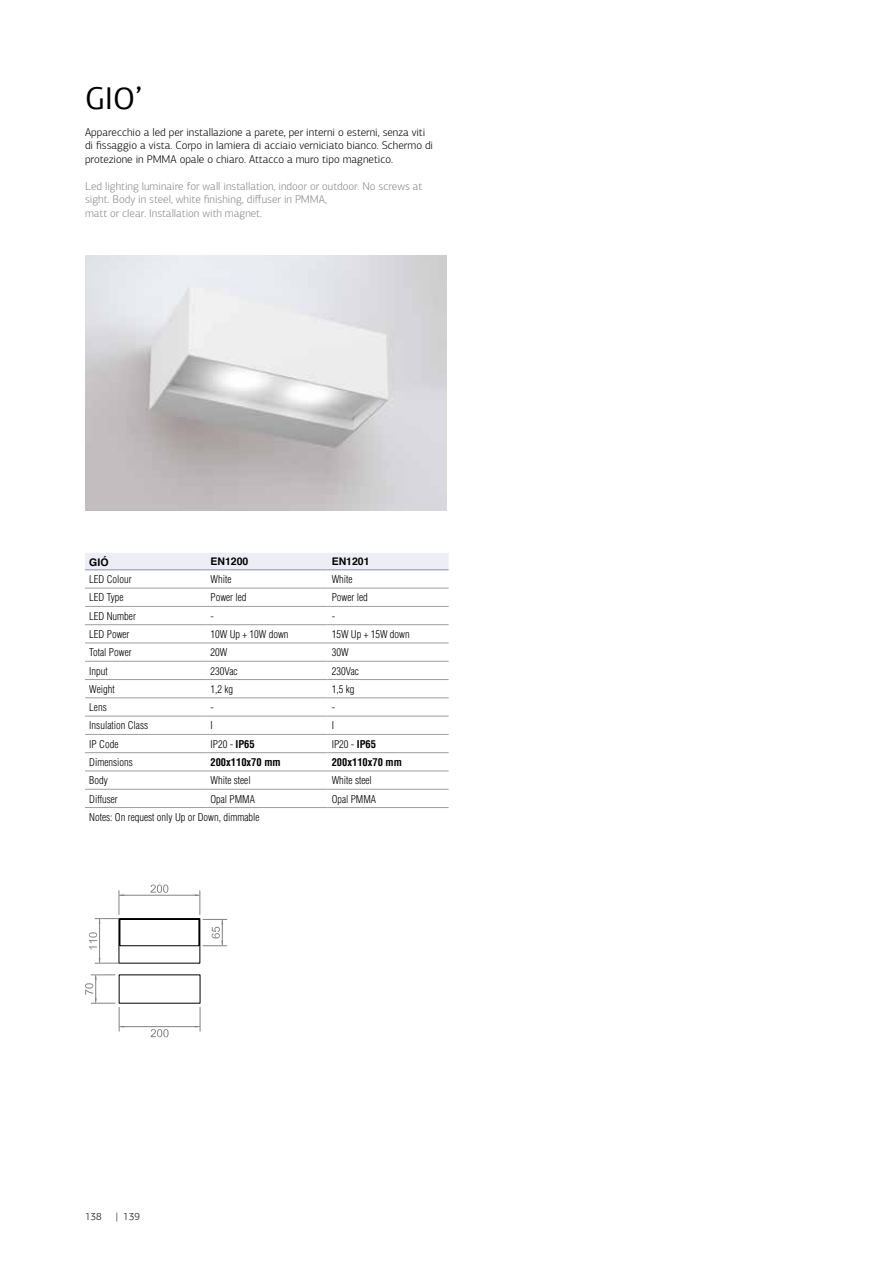
<style>
.page{position:relative;width:893px;height:1263px;background:#fff}
.page>*{position:absolute;margin:0;border:0;box-sizing:border-box;transform-origin:0 0}
.t1{font:31.5px "PF Agora Sans Pro";color:#000}
.t2{font:300 11.25px/13.5px "PF Agora Sans Pro";color:#000}
.t3{font:300 11.25px/13.5px "PF Agora Sans Pro";color:#87888a}
.t4{font:300 condensed 10.5px "Helvetica";color:#000}
.t5{font:700 condensed 10.5px "Helvetica";color:#000}
.t6{font:700 10.5px "Helvetica";color:#000}
.t7{font:300 10.5px "PF Agora Sans Pro";color:#000}
.s1{font-weight:700}
</style>
<div class="page">
<img style="left:85px;top:255px;width:361px;height:255px">
<div style="left:85px;top:553px;width:364px;height:16px;background:#ededf6"></div>
<hr style="left:85px;top:588px;width:121px;height:1px;background:#9c9e9f">
<hr style="left:206px;top:588px;width:121px;height:1px;background:#9c9e9f">
<hr style="left:327px;top:588px;width:122px;height:1px;background:#9c9e9f">
<hr style="left:85px;top:606px;width:121px;height:1px;background:#9c9e9f">
<hr style="left:206px;top:606px;width:121px;height:1px;background:#9c9e9f">
<hr style="left:327px;top:606px;width:122px;height:1px;background:#9c9e9f">
<hr style="left:85px;top:624px;width:121px;height:1px;background:#9c9e9f">
<hr style="left:206px;top:624px;width:121px;height:1px;background:#9c9e9f">
<hr style="left:327px;top:624px;width:122px;height:1px;background:#9c9e9f">
<hr style="left:85px;top:643px;width:121px;height:1px;background:#9c9e9f">
<hr style="left:206px;top:643px;width:121px;height:1px;background:#9c9e9f">
<hr style="left:327px;top:643px;width:122px;height:1px;background:#9c9e9f">
<hr style="left:85px;top:661px;width:121px;height:1px;background:#9c9e9f">
<hr style="left:206px;top:661px;width:121px;height:1px;background:#9c9e9f">
<hr style="left:327px;top:661px;width:122px;height:1px;background:#9c9e9f">
<hr style="left:85px;top:679px;width:121px;height:1px;background:#9c9e9f">
<hr style="left:206px;top:679px;width:121px;height:1px;background:#9c9e9f">
<hr style="left:327px;top:679px;width:122px;height:1px;background:#9c9e9f">
<hr style="left:85px;top:697px;width:121px;height:1px;background:#9c9e9f">
<hr style="left:206px;top:697px;width:121px;height:1px;background:#9c9e9f">
<hr style="left:327px;top:697px;width:122px;height:1px;background:#9c9e9f">
<hr style="left:85px;top:716px;width:121px;height:1px;background:#9c9e9f">
<hr style="left:206px;top:716px;width:121px;height:1px;background:#9c9e9f">
<hr style="left:327px;top:716px;width:122px;height:1px;background:#9c9e9f">
<hr style="left:85px;top:734px;width:121px;height:1px;background:#9c9e9f">
<hr style="left:206px;top:734px;width:121px;height:1px;background:#9c9e9f">
<hr style="left:327px;top:734px;width:122px;height:1px;background:#9c9e9f">
<hr style="left:85px;top:752px;width:121px;height:1px;background:#9c9e9f">
<hr style="left:206px;top:752px;width:121px;height:1px;background:#9c9e9f">
<hr style="left:327px;top:752px;width:122px;height:1px;background:#9c9e9f">
<hr style="left:85px;top:771px;width:121px;height:1px;background:#9c9e9f">
<hr style="left:206px;top:771px;width:121px;height:1px;background:#9c9e9f">
<hr style="left:327px;top:771px;width:122px;height:1px;background:#9c9e9f">
<hr style="left:85px;top:789px;width:121px;height:1px;background:#9c9e9f">
<hr style="left:206px;top:789px;width:121px;height:1px;background:#9c9e9f">
<hr style="left:327px;top:789px;width:122px;height:1px;background:#9c9e9f">
<hr style="left:85px;top:807px;width:121px;height:1px;background:#9c9e9f">
<hr style="left:206px;top:807px;width:121px;height:1px;background:#9c9e9f">
<hr style="left:327px;top:807px;width:122px;height:1px;background:#9c9e9f">
<hr style="left:85px;top:569px;width:121px;height:1px;background:#908eba">
<hr style="left:206px;top:569px;width:121px;height:1px;background:#908eba">
<hr style="left:327px;top:569px;width:122px;height:1px;background:#908eba">
<svg style="left:85px;top:884px;width:142px;height:153px"></svg>
<h1 class="t1" style="left:85px;top:79px;width:58px">GIO’</h1>
<p class="t2" style="left:85px;top:125px;width:350px">Apparecchio a led per installazione a parete, per interni o esterni, senza viti di fissaggio a vista. Corpo in lamiera di acciaio verniciato bianco. Schermo di protezione in PMMA opale o chiaro. Attacco a muro tipo magnetico.</p>
<p class="t3" style="left:85px;top:179px;width:339px">Led lighting luminaire for wall installation, indoor or outdoor. No screws at sight. Body in steel, white finishing, diffuser in PMMA,<br>matt or clear. Installation with magnet.</p>
<p class="t6" style="left:89px;top:554px;width:21px">GIÓ</p>
<p class="t6" style="left:210px;top:553px;width:39px">EN1200</p>
<p class="t6" style="left:332px;top:553px;width:39px">EN1201</p>
<p class="t4" style="left:89px;top:573px;width:44px">LED Colour</p>
<p class="t4" style="left:210px;top:573px;width:22px">White</p>
<p class="t4" style="left:332px;top:573px;width:22px">White</p>
<p class="t4" style="left:89px;top:591px;width:36px">LED Type</p>
<p class="t4" style="left:210px;top:591px;width:38px">Power led</p>
<p class="t4" style="left:332px;top:591px;width:38px">Power led</p>
<p class="t4" style="left:89px;top:609px;width:48px">LED Number</p>
<p class="t4" style="left:210px;top:609px;width:5px">-</p>
<p class="t4" style="left:332px;top:609px;width:5px">-</p>
<p class="t4" style="left:89px;top:628px;width:42px">LED Power</p>
<p class="t4" style="left:210px;top:628px;width:80px">10W Up + 10W down</p>
<p class="t4" style="left:332px;top:628px;width:80px">15W Up + 15W down</p>
<p class="t4" style="left:89px;top:646px;width:44px">Total Power</p>
<p class="t4" style="left:210px;top:646px;width:18px">20W</p>
<p class="t4" style="left:332px;top:646px;width:18px">30W</p>
<p class="t4" style="left:89px;top:664px;width:20px">Input</p>
<p class="t4" style="left:210px;top:664px;width:29px">230Vac</p>
<p class="t4" style="left:332px;top:664px;width:29px">230Vac</p>
<p class="t4" style="left:89px;top:682px;width:27px">Weight</p>
<p class="t4" style="left:210px;top:682px;width:24px">1,2 kg</p>
<p class="t4" style="left:332px;top:682px;width:24px">1,5 kg</p>
<p class="t4" style="left:89px;top:701px;width:19px">Lens</p>
<p class="t4" style="left:210px;top:701px;width:5px">-</p>
<p class="t4" style="left:332px;top:701px;width:5px">-</p>
<p class="t4" style="left:89px;top:719px;width:60px">Insulation Class</p>
<p class="t4" style="left:210px;top:719px;width:4px">I</p>
<p class="t4" style="left:332px;top:719px;width:4px">I</p>
<p class="t4" style="left:89px;top:737px;width:31px">IP Code</p>
<p class="t4" style="left:210px;top:737px;width:46px">IP20 - <span class="s1">IP65</span></p>
<p class="t4" style="left:332px;top:737px;width:46px">IP20 - <span class="s1">IP65</span></p>
<p class="t4" style="left:89px;top:756px;width:45px">Dimensions</p>
<p class="t5" style="left:210px;top:755px;width:72px">200x110x70 mm</p>
<p class="t5" style="left:332px;top:755px;width:72px">200x110x70 mm</p>
<p class="t4" style="left:89px;top:774px;width:20px">Body</p>
<p class="t4" style="left:210px;top:774px;width:42px">White steel</p>
<p class="t4" style="left:332px;top:774px;width:42px">White steel</p>
<p class="t4" style="left:89px;top:792px;width:30px">Diffuser</p>
<p class="t4" style="left:210px;top:792px;width:46px">Opal PMMA</p>
<p class="t4" style="left:332px;top:792px;width:46px">Opal PMMA</p>
<p class="t4" style="left:89px;top:811px;width:172px">Notes: On request only Up or Down, dimmable</p>
<p class="t7" style="left:85px;top:1210px;width:18px">138</p>
<p class="t7" style="left:116px;top:1210px;width:26px">| 139</p>
</div>
